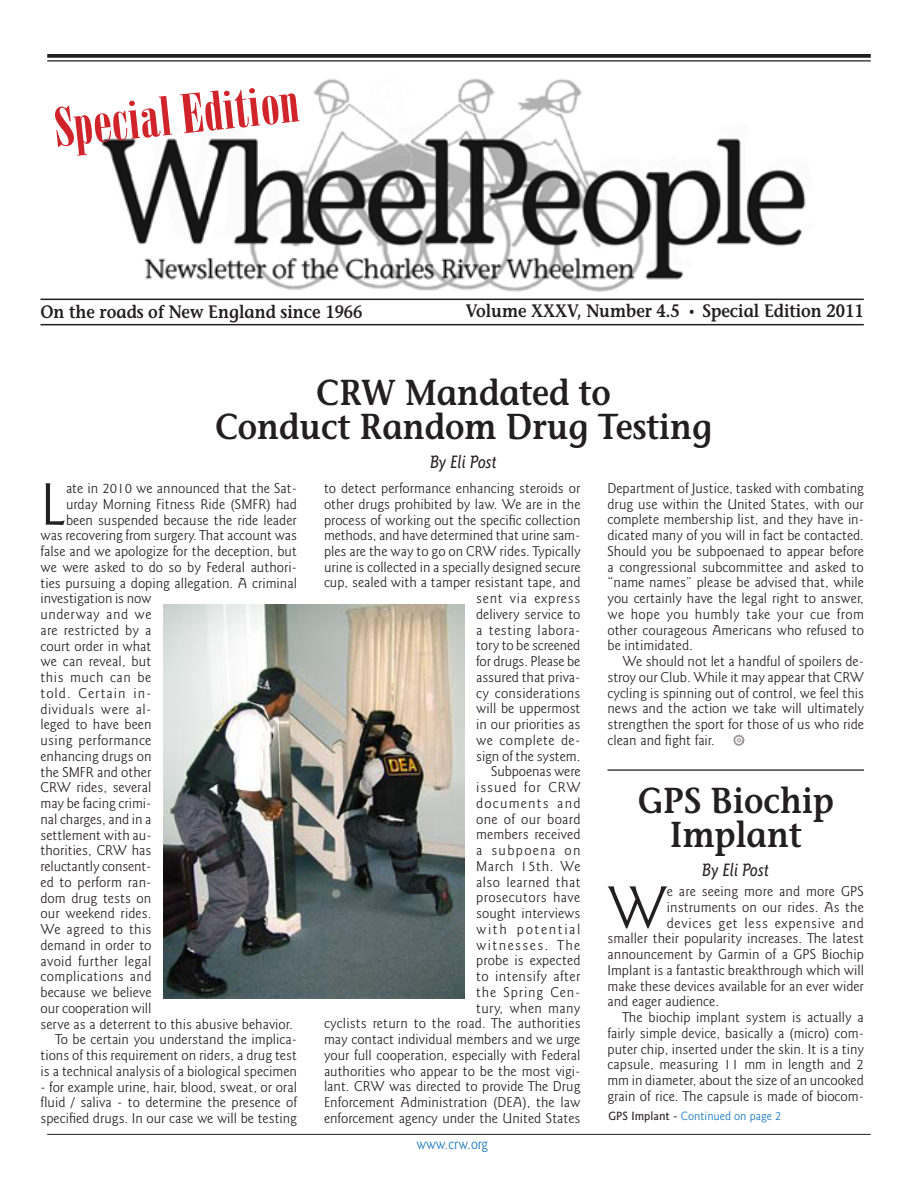
<style>
.page{position:relative;width:918px;height:1188px;background:#fff}
.page>*{position:absolute;margin:0;border:0;box-sizing:border-box;transform-origin:0 0}
.t1{font:300 59.85px "Goudy Sans IT Cby BT";color:#231f20}
.t2{font:54px "Bodoni Poster Compressed";color:#d1232a;scale:1.06 1}
.t3{font:600 36px/34.5px "Stone Informal";color:#231f20;text-align:center;scale:.9 1}
.t4{font:600 18px "Stone Informal";color:#231f20;scale:.9 1}
.t5{font:italic 500 18px "Goudy Sans IT Cby BT";color:#231f20;scale:.9 1}
.t6{font:300 15px "Goudy Sans IT Cby BT";color:#1074bc;scale:.9 1}
.t7{font:300 14.25px/15.8px "Goudy Sans IT Cby BT";color:#231f20;text-align:justify}
.t8{font:300 14.25px "Goudy Sans IT Cby BT";letter-spacing:.02em;color:#231f20}
.t9{font:300 14.25px "Goudy Sans IT Cby BT";letter-spacing:.035em;color:#231f20}
.t10{font:300 14.25px "Goudy Sans IT Cby BT";letter-spacing:.045em;color:#231f20}
.t11{font:300 14.25px "Goudy Sans IT Cby BT";letter-spacing:.025em;color:#231f20}
.t12{font:300 14.25px "Goudy Sans IT Cby BT";letter-spacing:.07em;color:#231f20}
.t13{font:300 12px "Goudy Sans IT Cby BT";color:#1074bc}
.s1{font-size:12px}
.s2{font-weight:500;color:#231f20}
</style>
<div class="page">
<svg style="left:47px;top:54px;width:824px;height:4px;background:#302c2d"></svg>
<hr style="left:47px;top:60px;width:824px;height:2px;background:#231f20">
<hr style="left:47px;top:1134px;width:824px;height:1px;background:#231f20">
<svg style="left:733px;top:734px;width:12px;height:12px"></svg>
<hr style="left:608px;top:770px;width:256px;height:1px;background:#000">
<img style="left:164px;top:605px;width:300px;height:393px">
<hr style="left:40px;top:299px;width:824px;height:1px;background:#231f20">
<hr style="left:40px;top:324px;width:824px;height:1px;background:#231f20">
<img style="left:101px;top:78px;width:705px;height:214px">
<h2 class="t2" style="left:52px;top:97px;width:232px;rotate:-6deg">Special Edition</h2>
<p class="t4" style="left:40px;top:301px;width:360px">On the roads of New England since 1966</p>
<p class="t4" style="left:466px;top:300px;width:444px">Volume XXXV, Number 4.5 <span class="s1">•</span> Special Edition 2011</p>
<h3 class="t3" style="left:215px;top:375px;width:554px">CRW Mandated to<br>Conduct Random Drug Testing</h3>
<p class="t5" style="left:430px;top:451px;width:76px">By Eli Post</p>
<h1 class="t1" style="left:40px;top:468px;width:27px">L</h1>
<p class="t7" style="left:66px;top:481px;width:232px">ate in 2010 we announced that the Sat-</p>
<p class="t7" style="left:66px;top:496px;width:232px">urday Morning Fitness Ride (SMFR) had</p>
<p class="t7" style="left:66px;top:512px;width:232px">been suspended because the ride leader</p>
<p class="t7" style="left:40px;top:528px;width:258px">was recovering from surgery. That account was</p>
<p class="t7" style="left:40px;top:544px;width:258px">false and we apologize for the deception, but</p>
<p class="t7" style="left:40px;top:559px;width:258px">we were asked to do so by Federal authori-</p>
<p class="t7" style="left:40px;top:575px;width:258px">ties pursuing a doping allegation. A criminal</p>
<p class="t7" style="left:40px;top:591px;width:112px">investigation is now</p>
<p class="t9" style="left:40px;top:606px;width:113px">underway and we</p>
<p class="t8" style="left:40px;top:621px;width:113px">are restricted by a</p>
<p class="t7" style="left:40px;top:638px;width:112px">court order in what</p>
<p class="t7" style="left:40px;top:654px;width:112px">we can reveal, but</p>
<p class="t9" style="left:40px;top:669px;width:112px">this much can be</p>
<p class="t12" style="left:40px;top:684px;width:112px">told. Certain in-</p>
<p class="t9" style="left:40px;top:700px;width:113px">dividuals were al-</p>
<p class="t7" style="left:40px;top:717px;width:112px">leged to have been</p>
<p class="t8" style="left:40px;top:732px;width:112px">using performance</p>
<p class="t7" style="left:40px;top:748px;width:113px">enhancing drugs on</p>
<p class="t7" style="left:40px;top:764px;width:112px">the SMFR and other</p>
<p class="t7" style="left:40px;top:780px;width:112px">CRW rides, several</p>
<p class="t7" style="left:40px;top:796px;width:112px">may be facing crimi-</p>
<p class="t7" style="left:40px;top:811px;width:112px">nal charges, and in a</p>
<p class="t7" style="left:40px;top:827px;width:113px">settlement with au-</p>
<p class="t7" style="left:40px;top:843px;width:112px">thorities, CRW has</p>
<p class="t7" style="left:40px;top:858px;width:113px">reluctantly consent-</p>
<p class="t7" style="left:40px;top:874px;width:112px">ed to perform ran-</p>
<p class="t7" style="left:40px;top:890px;width:112px">dom drug tests on</p>
<p class="t7" style="left:40px;top:906px;width:113px">our weekend rides.</p>
<p class="t8" style="left:40px;top:921px;width:112px">We agreed to this</p>
<p class="t7" style="left:40px;top:937px;width:112px">demand in order to</p>
<p class="t8" style="left:40px;top:952px;width:113px">avoid further legal</p>
<p class="t11" style="left:40px;top:968px;width:113px">complications and</p>
<p class="t7" style="left:40px;top:984px;width:113px">because we believe</p>
<p class="t7" style="left:40px;top:1000px;width:112px">our cooperation will</p>
<p class="t7" style="left:40px;top:1016px;width:254px">serve as a deterrent to this abusive behavior.</p>
<p class="t7" style="left:56px;top:1032px;width:243px">To be certain you understand the implica-</p>
<p class="t7" style="left:40px;top:1047px;width:258px">tions of this requirement on riders, a drug test</p>
<p class="t7" style="left:40px;top:1063px;width:258px">is a technical analysis of a biological specimen</p>
<p class="t7" style="left:40px;top:1079px;width:258px">- for example urine, hair, blood, sweat, or oral fluid / saliva - to determine the presence of specified drugs. In our case we will be testing</p>
<p class="t7" style="left:324px;top:480px;width:258px;text-align:right">to detect performance enhancing steroids or other drugs prohibited by law. We are in the process of working out the specific collection methods, and have determined that urine sam&shy;ples are the way to go on CRW rides. Typically urine is collected in a specially designed secure cup, sealed with a tamper resistant tape, and sent via express<br>delivery service to<br>a testing labora-<br>tory to be screened<br>for drugs. Please be<br>assured that priva-<br>cy considerations<br>will be uppermost<br>in our priorities as<br>we complete de-<br>sign of the system.<br>Subpoenas were<br>issued for CRW<br>documents and<br>one of our board<br>members received<br>a subpoena on<br>March 15th. We<br>also learned that<br>prosecutors have<br>sought interviews<br>with potential<br>witnesses. The<br>probe is expected<br>to intensify after<br>the Spring Cen-<br>tury, when many<br>cyclists return to the road. The authorities may contact individual members and we urge your full cooperation, especially with Federal authorities who appear to be the most vigi&shy;lant. CRW was directed to provide The Drug<br>Enforcement Administration (DEA), the law enforcement agency under the United States</p>
<p class="t7" style="left:608px;top:480px;width:258px">Department of Justice, tasked with combating drug use within the United States, with our complete membership list, and they have in&shy;dicated many of you will in fact be contacted.<br>Should you be subpoenaed to appear before a congressional subcommittee and asked to “name names” please be advised that, while you certainly have the legal right to answer, we hope you humbly take your cue from other courageous Americans who refused to be intimidated.</p>
<p class="t7" style="left:608px;top:653px;width:258px;text-indent:15px">We should not let a handful of spoilers de&shy;stroy our Club. While it may appear that CRW cycling is spinning out of control, we feel this news and the action we take will ultimately strengthen the sport for those of us who ride clean and fight fair.</p>
<h3 class="t3" style="left:638px;top:783px;width:219px">GPS Biochip<br>Implant</h3>
<p class="t5" style="left:702px;top:859px;width:76px">By Eli Post</p>
<h1 class="t1" style="left:608px;top:871px;width:61px">W</h1>
<p class="t7" style="left:667px;top:884px;width:199px">e are seeing more and more GPS</p>
<p class="t7" style="left:667px;top:899px;width:199px">instruments on our rides. As the</p>
<p class="t10" style="left:667px;top:914px;width:199px">devices get less expensive and</p>
<p class="t7" style="left:607px;top:931px;width:258px">smaller their popularity increases. The latest</p>
<p class="t7" style="left:607px;top:947px;width:258px">announcement by Garmin of a GPS Biochip</p>
<p class="t7" style="left:607px;top:962px;width:258px">Implant is a fantastic breakthrough which will</p>
<p class="t7" style="left:607px;top:978px;width:258px">make these devices available for an ever wider</p>
<p class="t7" style="left:607px;top:994px;width:113px">and eager audience.</p>
<p class="t7" style="left:623px;top:1010px;width:243px">The biochip implant system is actually a</p>
<p class="t7" style="left:607px;top:1025px;width:258px">fairly simple device, basically a (micro) com-</p>
<p class="t7" style="left:607px;top:1041px;width:258px">puter chip, inserted under the skin. It is a tiny</p>
<p class="t7" style="left:607px;top:1057px;width:258px">capsule, measuring 11 mm in length and 2</p>
<p class="t7" style="left:607px;top:1073px;width:258px">mm in diameter, about the size of an uncooked</p>
<p class="t7" style="left:607px;top:1088px;width:258px">grain of rice. The capsule is made of biocom-</p>
<p class="t13" style="left:609px;top:1109px;width:174px"><span class="s2">GPS Implant -</span> Continued on page 2</p>
<p class="t6" style="left:417px;top:1135px;width:81px">www.crw.org</p>
</div>
